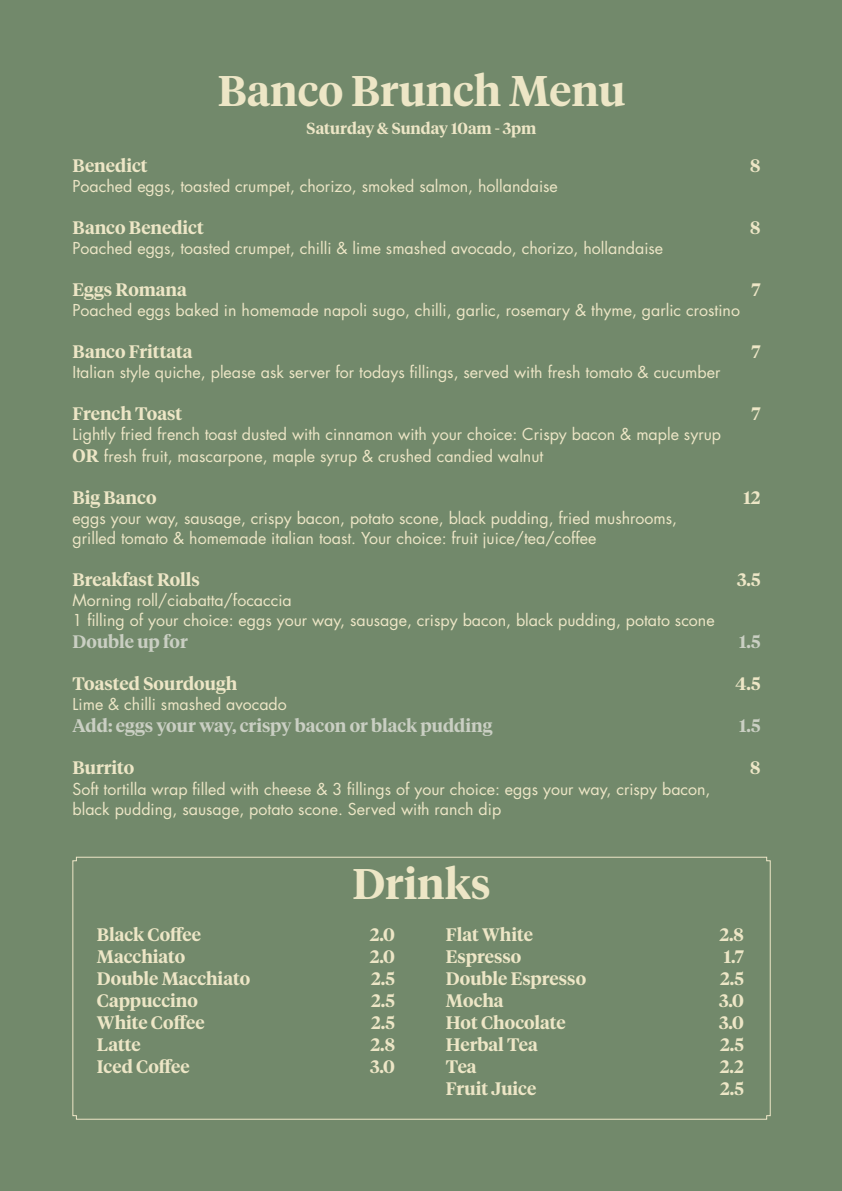
<style>
.page{position:relative;width:842px;height:1191px;background:#72896b}
.page>*{position:absolute;margin:0;border:0;box-sizing:border-box;transform-origin:0 0}
.t1{font:600 42.6px "Tiempos Headline";color:#ede6c6}
.t2{font:600 18px "Tiempos Headline";color:#ede6c6}
.t3{font:600 18px "Tiempos Headline";color:#cacfc3}
.t4{font:16px/20px "Futura";color:#ede6c6}
.t5{font:600 16px "Tiempos Headline";color:#ede6c6}
.s1{font-family:"Tiempos Headline";font-weight:600;font-size:18px}
</style>
<div class="page">
<svg style="left:72px;top:856px;width:699px;height:263px"></svg>
<h1 class="t1" style="left:218px;top:62px;width:409px">Banco Brunch Menu</h1>
<p class="t5" style="left:307px;top:117px;width:231px">Saturday &amp; Sunday 10am - 3pm</p>
<p class="t2" style="left:73px;top:153px;width:77px">Benedict</p>
<p class="t2" style="left:750px;top:153px;width:12px">8</p>
<p class="t4" style="left:73px;top:176px;width:487px">Poached eggs, toasted crumpet, chorizo, smoked salmon, hollandaise</p>
<p class="t2" style="left:73px;top:215px;width:133px">Banco Benedict</p>
<p class="t2" style="left:750px;top:215px;width:12px">8</p>
<p class="t4" style="left:73px;top:238px;width:592px">Poached eggs, toasted crumpet, chilli &amp; lime smashed avocado, chorizo, hollandaise</p>
<p class="t2" style="left:73px;top:277px;width:116px">Eggs Romana</p>
<p class="t2" style="left:751px;top:277px;width:11px">7</p>
<p class="t4" style="left:73px;top:300px;width:669px">Poached eggs baked in homemade napoli sugo, chilli, garlic, rosemary &amp; thyme, garlic crostino</p>
<p class="t2" style="left:73px;top:339px;width:122px">Banco Frittata</p>
<p class="t2" style="left:751px;top:339px;width:11px">7</p>
<p class="t4" style="left:73px;top:362px;width:649px">Italian style quiche, please ask server for todays fillings, served with fresh tomato &amp; cucumber</p>
<p class="t2" style="left:73px;top:401px;width:111px">French Toast</p>
<p class="t2" style="left:751px;top:401px;width:11px">7</p>
<p class="t4" style="left:73px;top:423px;width:650px;line-height:22px">Lightly fried french toast dusted with cinnamon with your choice: Crispy bacon &amp; maple syrup<br><span class="s1">OR</span> fresh fruit, mascarpone, maple syrup &amp; crushed candied walnut</p>
<p class="t2" style="left:73px;top:485px;width:85px">Big Banco</p>
<p class="t2" style="left:743px;top:485px;width:19px">12</p>
<p class="t4" style="left:73px;top:508px;width:606px">eggs your way, sausage, crispy bacon, potato scone, black pudding, fried mushrooms, grilled tomato &amp; homemade italian toast. Your choice: fruit juice/tea/coffee</p>
<p class="t2" style="left:73px;top:567px;width:129px">Breakfast Rolls</p>
<p class="t2" style="left:737px;top:567px;width:25px">3.5</p>
<p class="t4" style="left:73px;top:590px;width:644px">Morning roll/ciabatta/focaccia<br>1 filling of your choice: eggs your way, sausage, crispy bacon, black pudding, potato scone</p>
<p class="t3" style="left:73px;top:629px;width:117px">Double up for</p>
<p class="t3" style="left:739px;top:629px;width:23px">1.5</p>
<p class="t2" style="left:73px;top:671px;width:166px">Toasted Sourdough</p>
<p class="t2" style="left:735px;top:671px;width:27px">4.5</p>
<p class="t4" style="left:73px;top:694px;width:216px">Lime &amp; chilli smashed avocado</p>
<p class="t3" style="left:73px;top:713px;width:421px">Add: eggs your way, crispy bacon or black pudding</p>
<p class="t3" style="left:739px;top:713px;width:23px">1.5</p>
<p class="t2" style="left:73px;top:755px;width:63px">Burrito</p>
<p class="t2" style="left:750px;top:755px;width:12px">8</p>
<p class="t4" style="left:73px;top:778px;width:639px">Soft tortilla wrap filled with cheese &amp; 3 fillings of your choice: eggs your way, crispy bacon, black pudding, sausage, potato scone. Served with ranch dip</p>
<h1 class="t1" style="left:352px;top:854px;width:140px">Drinks</h1>
<p class="t2" style="left:97px;top:922px;width:106px">Black Coffee</p>
<p class="t2" style="left:370px;top:922px;width:27px">2.0</p>
<p class="t2" style="left:97px;top:944px;width:90px">Macchiato</p>
<p class="t2" style="left:370px;top:944px;width:27px">2.0</p>
<p class="t2" style="left:97px;top:966px;width:155px">Double Macchiato</p>
<p class="t2" style="left:371px;top:966px;width:25px">2.5</p>
<p class="t2" style="left:97px;top:988px;width:102px">Cappuccino</p>
<p class="t2" style="left:371px;top:988px;width:25px">2.5</p>
<p class="t2" style="left:97px;top:1010px;width:109px">White Coffee</p>
<p class="t2" style="left:371px;top:1010px;width:25px">2.5</p>
<p class="t2" style="left:97px;top:1032px;width:45px">Latte</p>
<p class="t2" style="left:370px;top:1032px;width:26px">2.8</p>
<p class="t2" style="left:97px;top:1054px;width:94px">Iced Coffee</p>
<p class="t2" style="left:370px;top:1054px;width:26px">3.0</p>
<p class="t2" style="left:446px;top:922px;width:88px">Flat White</p>
<p class="t2" style="left:719px;top:922px;width:26px">2.8</p>
<p class="t2" style="left:446px;top:944px;width:77px">Espresso</p>
<p class="t2" style="left:724px;top:944px;width:22px">1.7</p>
<p class="t2" style="left:446px;top:966px;width:142px">Double Espresso</p>
<p class="t2" style="left:720px;top:966px;width:25px">2.5</p>
<p class="t2" style="left:446px;top:988px;width:59px">Mocha</p>
<p class="t2" style="left:719px;top:988px;width:26px">3.0</p>
<p class="t2" style="left:446px;top:1010px;width:121px">Hot Chocolate</p>
<p class="t2" style="left:719px;top:1010px;width:26px">3.0</p>
<p class="t2" style="left:446px;top:1032px;width:93px">Herbal Tea</p>
<p class="t2" style="left:720px;top:1032px;width:25px">2.5</p>
<p class="t2" style="left:446px;top:1054px;width:32px">Tea</p>
<p class="t2" style="left:720px;top:1054px;width:26px">2.2</p>
<p class="t2" style="left:446px;top:1076px;width:92px">Fruit Juice</p>
<p class="t2" style="left:720px;top:1076px;width:25px">2.5</p>
</div>
